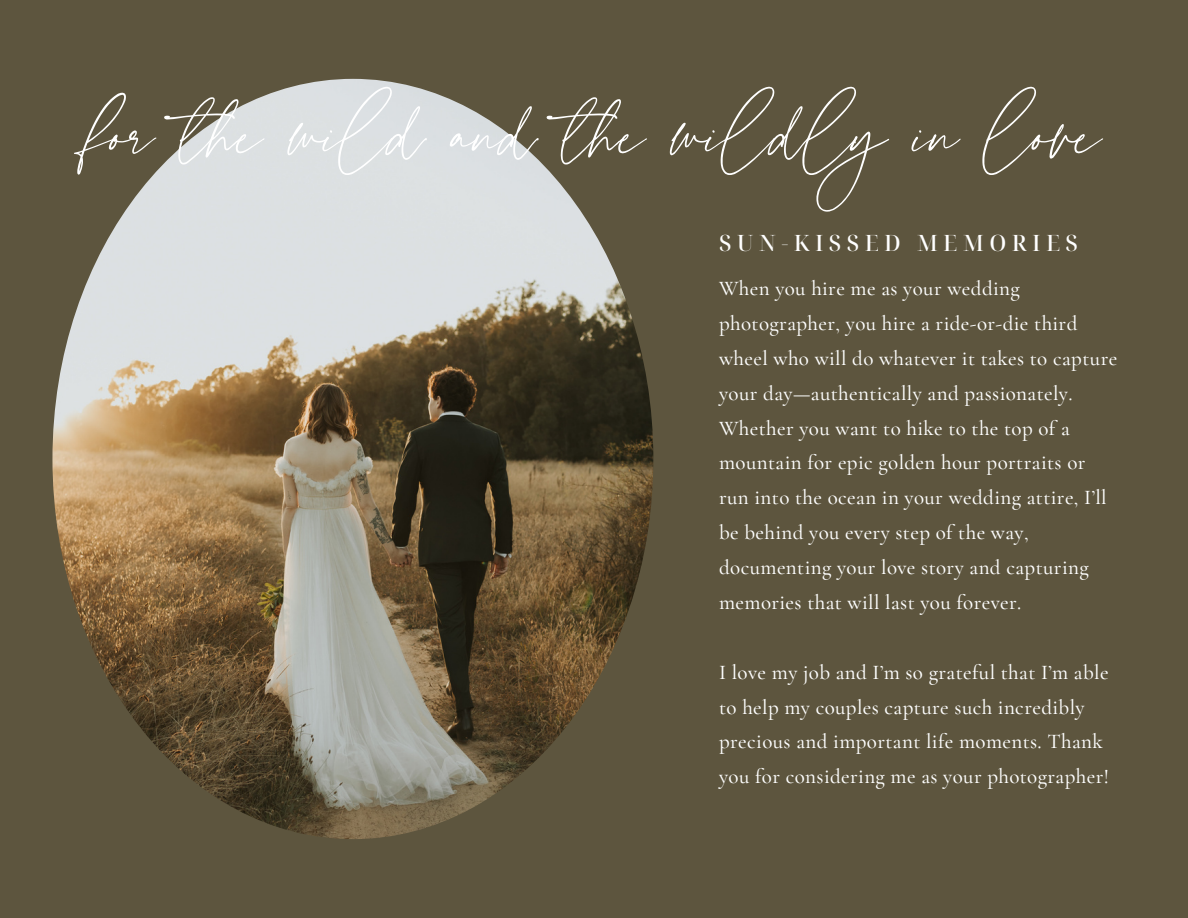
<style>
.page{position:relative;width:1188px;height:918px;background:#5d553e}
.page>*{position:absolute;margin:0;border:0;box-sizing:border-box;transform-origin:0 0}
.t1{font:108px "La Luxes Script";color:#fff}
.t2{font:500 22.5px "Noto Serif Display";letter-spacing:.24em;color:#fff}
.t3{font:500 21px/34.8px "Cormorant Garamond";letter-spacing:.02em;color:#fff}
</style>
<div class="page">
<img style="left:52px;top:79px;width:601px;height:760px;border-radius:50%">
<p class="t1" style="left:86px;top:72px;width:1017px">for the wild and the wildly in love</p>
<p class="t2" style="left:719px;top:227px;width:361px">SUN-KISSED MEMORIES</p>
<p class="t3" style="left:719px;top:271px;width:400px">When you hire me as your wedding photographer, you hire a ride-or-die third wheel who will do whatever it takes to capture your day—authentically and passionately.<br>Whether you want to hike to the top of a mountain for epic golden hour portraits or run into the ocean in your wedding attire, I’ll be behind you every step of the way, documenting your love story and capturing memories that will last you forever.</p>
<p class="t3" style="left:719px;top:655px;width:391px">I love my job and I’m so grateful that I’m able to help my couples capture such incredibly precious and important life moments. Thank you for considering me as your photographer!</p>
</div>
